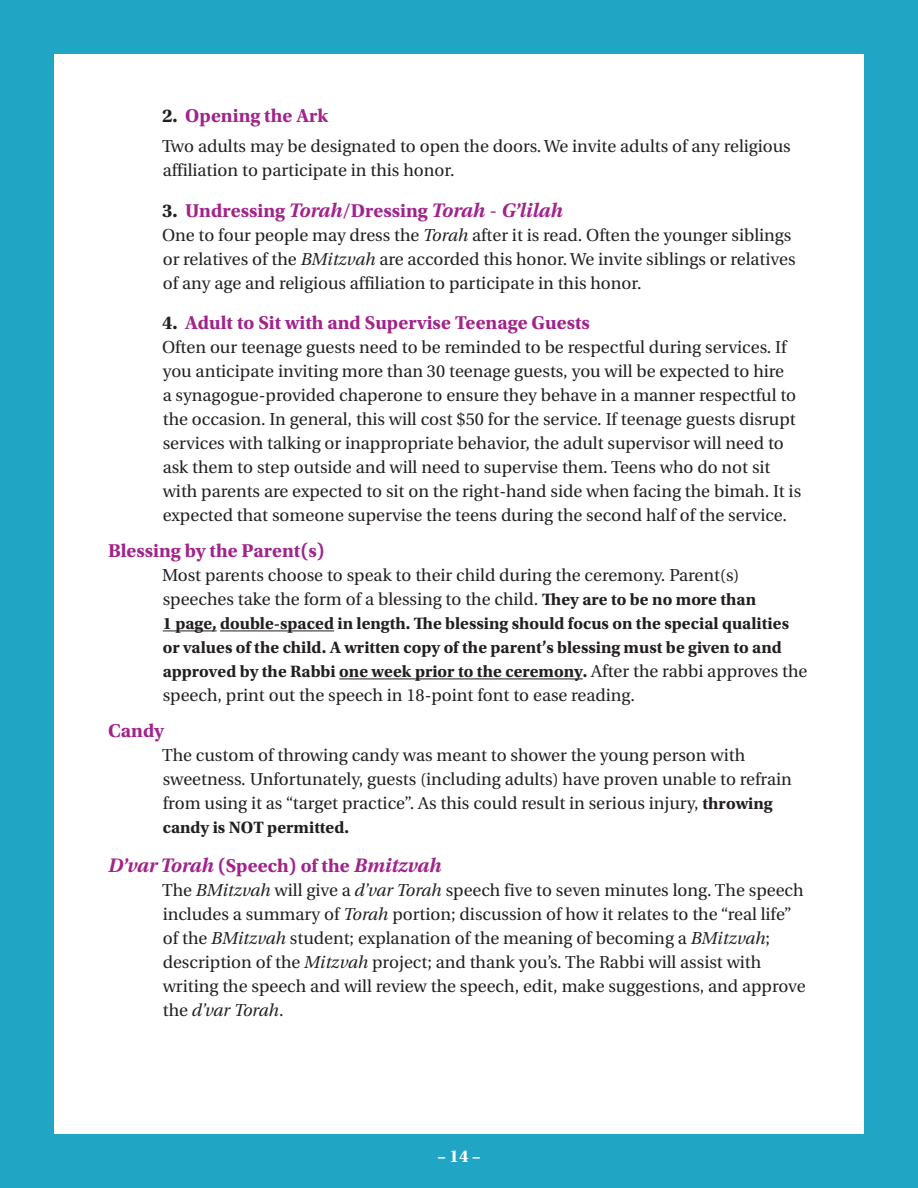
<style>
.page{position:relative;width:918px;height:1188px;background:#21a5c4}
.page>*{position:absolute;margin:0;border:0;box-sizing:border-box;transform-origin:0 0}
.t1{font:700 19.5px "Utopia Std";color:#a1238b}
.t2{font:italic 700 19.5px "Utopia";color:#a1238b}
.t3{font:700 18px "Utopia Std";color:#fff}
.t4{font:17.25px/24px "Utopia";color:#231f20}
.t5{font:700 17.25px/24px "Utopia Std";color:#231f20}
.s1{color:#231f20}
.s2{font-family:"Utopia";font-style:italic}
.s3{font-family:"Utopia";font-weight:400}
.s4{font-style:italic}
.s5{font-family:"Utopia Std";font-weight:700}
.s6{font-family:"Utopia Std";font-style:normal}
</style>
<div class="page">
<div style="left:54px;top:54px;width:810px;height:1080px;background:#fff"></div>
<hr style="left:163px;top:630px;width:54px;height:1px;background:#231f20">
<hr style="left:220px;top:630px;width:114px;height:1px;background:#231f20">
<hr style="left:339px;top:678px;width:244px;height:1px;background:#231f20">
<p class="t1" style="left:162px;top:105px;width:168px"><span class="s1">2.</span> Opening the Ark</p>
<p class="t4" style="left:162px;top:134px;width:630px">Two adults may be designated to open the doors. We invite adults of any religious affiliation to participate in this honor.</p>
<p class="t1" style="left:162px;top:199px;width:402px"><span class="s1">3.</span> Undressing <span class="s2">Torah</span>/Dressing <span class="s2">Torah</span> <span class="s3">-</span> <span class="s2">G’lilah</span></p>
<p class="t4" style="left:162px;top:223px;width:635px">One to four people may dress the <span class="s4">Torah</span> after it is read. Often the younger siblings or relatives of the <span class="s4">BMitzvah</span> are accorded this honor. We invite siblings or relatives of any age and religious affiliation to participate in this honor.</p>
<p class="t1" style="left:162px;top:311px;width:429px"><span class="s1">4.</span> Adult to Sit with and Supervise Teenage Guests</p>
<p class="t4" style="left:162px;top:335px;width:641px">Often our teenage guests need to be reminded to be respectful during services. If you anticipate inviting more than 30 teenage guests, you will be expected to hire<br>a synagogue-provided chaperone to ensure they behave in a manner respectful to the occasion. In general, this will cost $50 for the service. If teenage guests disrupt services with talking or inappropriate behavior, the adult supervisor will need to ask them to step outside and will need to supervise them. Teens who do not sit with parents are expected to sit on the right-hand side when facing the bimah. It is expected that someone supervise the teens during the second half of the service.</p>
<p class="t1" style="left:108px;top:540px;width:218px">Blessing by the Parent(s)</p>
<p class="t4" style="left:162px;top:564px;width:596px">Most parents choose to speak to their child during the ceremony. Parent(s) speeches take the form of a blessing to the child. <span class="s5">They are to be no more than</span></p>
<p class="t5" style="left:163px;top:612px;width:646px">1 page, double-spaced in length. The blessing should focus on the special qualities or values of the child. A written copy of the parent’s blessing must be given to and approved by the Rabbi one week prior to the ceremony. <span class="s3">After the rabbi approves the</span></p>
<p class="t4" style="left:163px;top:684px;width:474px">speech, print out the speech in 18-point font to ease reading.</p>
<p class="t1" style="left:108px;top:720px;width:58px">Candy</p>
<p class="t4" style="left:162px;top:744px;width:631px">The custom of throwing candy was meant to shower the young person with sweetness. Unfortunately, guests (including adults) have proven unable to refrain from using it as “target practice”. As this could result in serious injury, <span class="s5">throwing</span></p>
<p class="t5" style="left:163px;top:816px;width:188px">candy is NOT permitted.</p>
<p class="t2" style="left:108px;top:855px;width:335px">D’var Torah <span class="s6">(Speech) of the</span> Bmitzvah</p>
<p class="t4" style="left:162px;top:879px;width:645px">The <span class="s4">BMitzvah</span> will give a <span class="s4">d’var Torah</span> speech five to seven minutes long. The speech includes a summary of <span class="s4">Torah</span> portion; discussion of how it relates to the “real life” of the <span class="s4">BMitzvah</span> student; explanation of the meaning of becoming a <span class="s4">BMitzvah</span>; description of the <span class="s4">Mitzvah</span> project; and thank you’s. The Rabbi will assist with writing the speech and will review the speech, edit, make suggestions, and approve the <span class="s4">d’var Torah</span>.</p>
<p class="t3" style="left:437px;top:1146px;width:45px">– 14 –</p>
</div>
